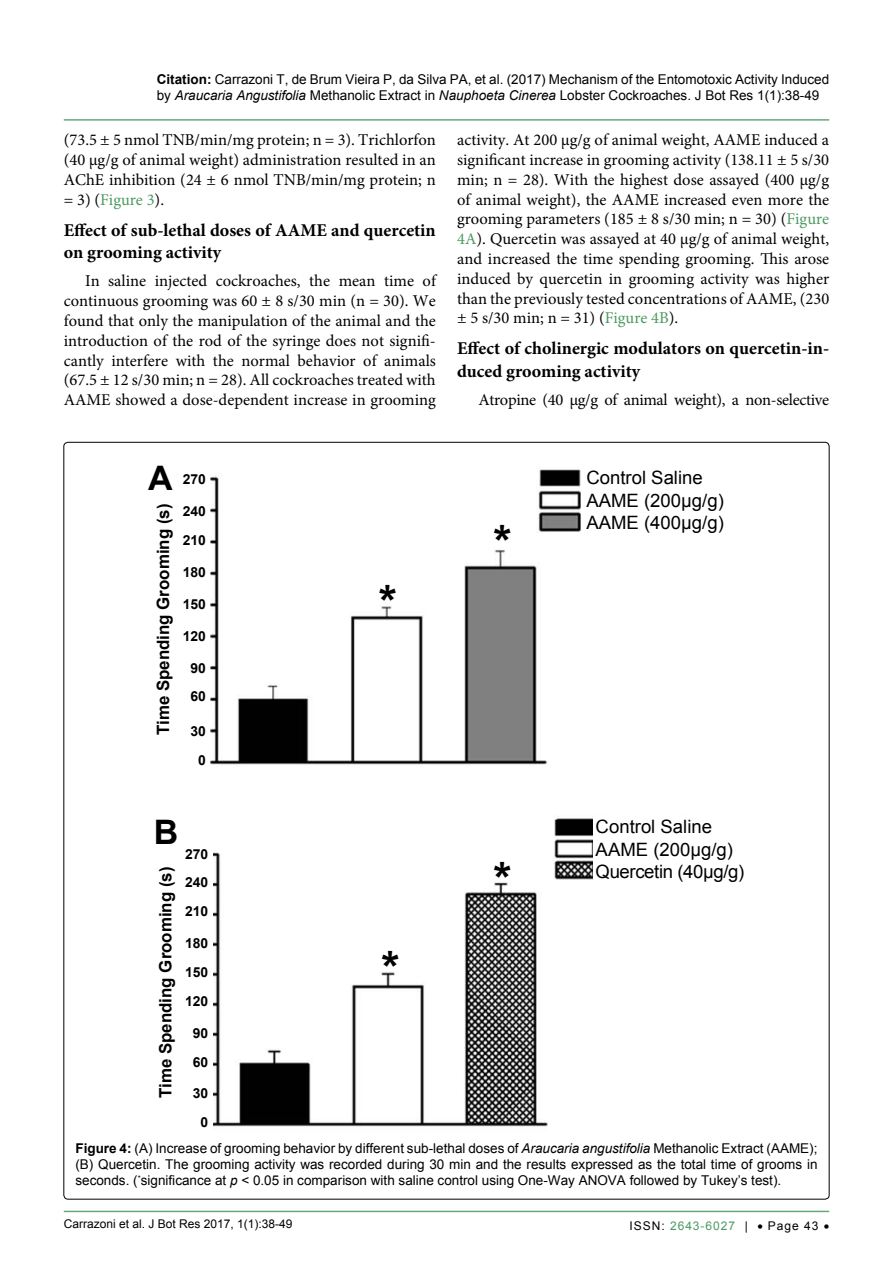
<style>
.page{position:relative;width:893px;height:1263px;background:#fff}
.page>*{position:absolute;margin:0;border:0;box-sizing:border-box;transform-origin:0 0}
.t1{font:700 46.05px "Arial";color:#000}
.t2{font:700 33.75px "Arial";color:#000}
.t3{font:18.45px/22px "Arial";color:#000}
.t4{font:700 18px/22.5px "Minion Pro";color:#000}
.t5{font:700 16.95px "Arial";color:#000}
.t6{font:16.5px/19.8px "Minion Pro";color:#000;text-align:justify}
.t7{font:16.5px "Minion Pro";letter-spacing:-.02em;color:#000}
.t8{font:700 13.8px/28.8px "Arial";color:#000}
.t9{font:13.5px/16.2px "Arial";color:#000}
.t10{font:12px "Arial";color:#000}
.t11{font:12px "Arial";letter-spacing:.08em;color:#000}
.s1{font-weight:700}
.s2{font-style:italic}
.s3{color:#4c9a61}
</style>
<div class="page">
<hr style="left:64px;top:1211px;width:765px;height:1px;background:#4c9a61">
<hr style="left:64px;top:119px;width:765px;height:2px;background:#4c9a61">
<img style="left:210px;top:469px;width:474px;height:658px">
<div style="left:143px;top:827px;width:69px;height:307px;background:#fff"></div>
<div style="left:485px;top:521px;width:34px;height:25px;background:#fff"></div>
<div style="left:371px;top:577px;width:32px;height:28px;background:#fff"></div>
<div style="left:484px;top:855px;width:37px;height:25px;background:#fff"></div>
<div style="left:359px;top:933px;width:51px;height:38px;background:#fff"></div>
<div style="left:594px;top:815px;width:154px;height:74px;background:#fff"></div>
<div style="left:581px;top:461px;width:154px;height:85px;background:#fff"></div>
<p class="t9" style="left:157px;top:71px;width:674px"><span class="s1">Citation:</span> Carrazoni T, de Brum Vieira P, da Silva PA, et al. (2017) Mechanism of the Entomotoxic Activity Induced by <span class="s2">Araucaria Angustifolia</span> Methanolic Extract in <span class="s2">Nauphoeta Cinerea</span> Lobster Cockroaches. J Bot Res 1(1):38-49</p>
<p class="t6" style="left:64px;top:130px;width:374px">(73.5 ± 5 nmol TNB/min/mg protein; n = 3). Trichlorfon (40 µg/g of animal weight) administration resulted in an AChE inhibition (24 ± 6 nmol TNB/min/mg protein; n = 3) (<span class="s3">Figure 3</span>).</p>
<p class="t4" style="left:64px;top:218px;width:374px">Effect of sub-lethal doses of AAME and quercetin on grooming activity</p>
<p class="t6" style="left:64px;top:271px;width:374px;text-indent:21px">In saline injected cockroaches, the mean time of continuous grooming was 60 ± 8 s/30 min (n = 30). We found that only the manipulation of the animal and the introduction of the rod of the syringe does not signifi&shy;cantly interfere with the normal behavior of animals (67.5 ± 12 s/30 min; n = 28). All cockroaches treated with AAME showed a dose-dependent increase in grooming</p>
<p class="t6" style="left:457px;top:130px;width:374px">activity. At 200 µg/g of animal weight, AAME induced a significant increase in grooming activity (138.11 ± 5 s/30 min; n = 28). With the highest dose assayed (400 µg/g of animal weight), the AAME increased even more the grooming parameters (185 ± 8 s/30 min; n = 30) (<span class="s3">Figure 4A</span>). Quercetin was assayed at 40 µg/g of animal weight, and increased the time spending grooming. This arose induced by quercetin in grooming activity was higher than the previously tested concentrations of AAME, (230 ± 5 s/30 min; n = 31) (<span class="s3">Figure 4B</span>).</p>
<p class="t4" style="left:457px;top:337px;width:374px">Effect of cholinergic modulators on quercetin-in&shy;duced grooming activity</p>
<p class="t7" style="left:478px;top:388px;width:352px">Atropine (40 µg/g of animal weight), a non-selective</p>
<h2 class="t2" style="left:148px;top:455px;width:26px">A</h2>
<p class="t5" style="left:152px;top:735px;width:233px;rotate:-90deg">Time Spending Grooming (s)</p>
<p class="t8" style="left:183px;top:465px;width:25px">270</p>
<p class="t8" style="left:183px;top:497px;width:25px">240<br>210</p>
<p class="t8" style="left:183px;top:558px;width:25px">180</p>
<p class="t8" style="left:183px;top:590px;width:25px">150</p>
<p class="t8" style="left:183px;top:622px;width:25px">120</p>
<p class="t8" style="left:190px;top:654px;width:17px">90<br>60</p>
<p class="t8" style="left:190px;top:717px;width:17px;text-align:center">30<br>0</p>
<h2 class="t2" style="left:154px;top:810px;width:26px">B</h2>
<p class="t5" style="left:154px;top:1098px;width:233px;rotate:-90deg">Time Spending Grooming (s)</p>
<p class="t8" style="left:185px;top:840px;width:25px;text-align:justify">270<br>240<br>210</p>
<p class="t8" style="left:185px;top:929px;width:25px;text-align:justify">180<br>150<br>120</p>
<p class="t8" style="left:193px;top:1019px;width:17px">90<br>60</p>
<p class="t8" style="left:193px;top:1080px;width:17px;text-align:center">30<br>0</p>
<h1 class="t1" style="left:379px;top:571px;width:20px">*</h1>
<h1 class="t1" style="left:381px;top:937px;width:20px">*</h1>
<h1 class="t1" style="left:493px;top:511px;width:20px">*</h1>
<p class="t3" style="left:586px;top:467px;width:139px">Control Saline<br>AAME (200µg/g)<br>AAME (400µg/g)</p>
<h1 class="t1" style="left:493px;top:848px;width:20px">*</h1>
<p class="t3" style="left:596px;top:816px;width:150px">Control Saline<br>AAME (200µg/g)<br>Quercetin (40µg/g)</p>
<p class="t9" style="left:75px;top:1140px;width:743px;text-align:justify"><span class="s1">Figure 4:</span> (A) Increase of grooming behavior by different sub-lethal doses of <span class="s2">Araucaria angustifolia</span> Methanolic Extract (AAME); (B) Quercetin. The grooming activity was recorded during 30 min and the results expressed as the total time of grooms in seconds. (<sup>*</sup>significance at <span class="s2">p</span> &lt; 0.05 in comparison with saline control using One-Way ANOVA followed by Tukey’s test).</p>
<p class="t10" style="left:64px;top:1215px;width:230px">Carrazoni et al. J Bot Res 2017, 1(1):38-49</p>
<p class="t11" style="left:630px;top:1218px;width:201px">ISSN: <span class="s3">2643-6027</span> | • Page 43 •</p>
</div>
